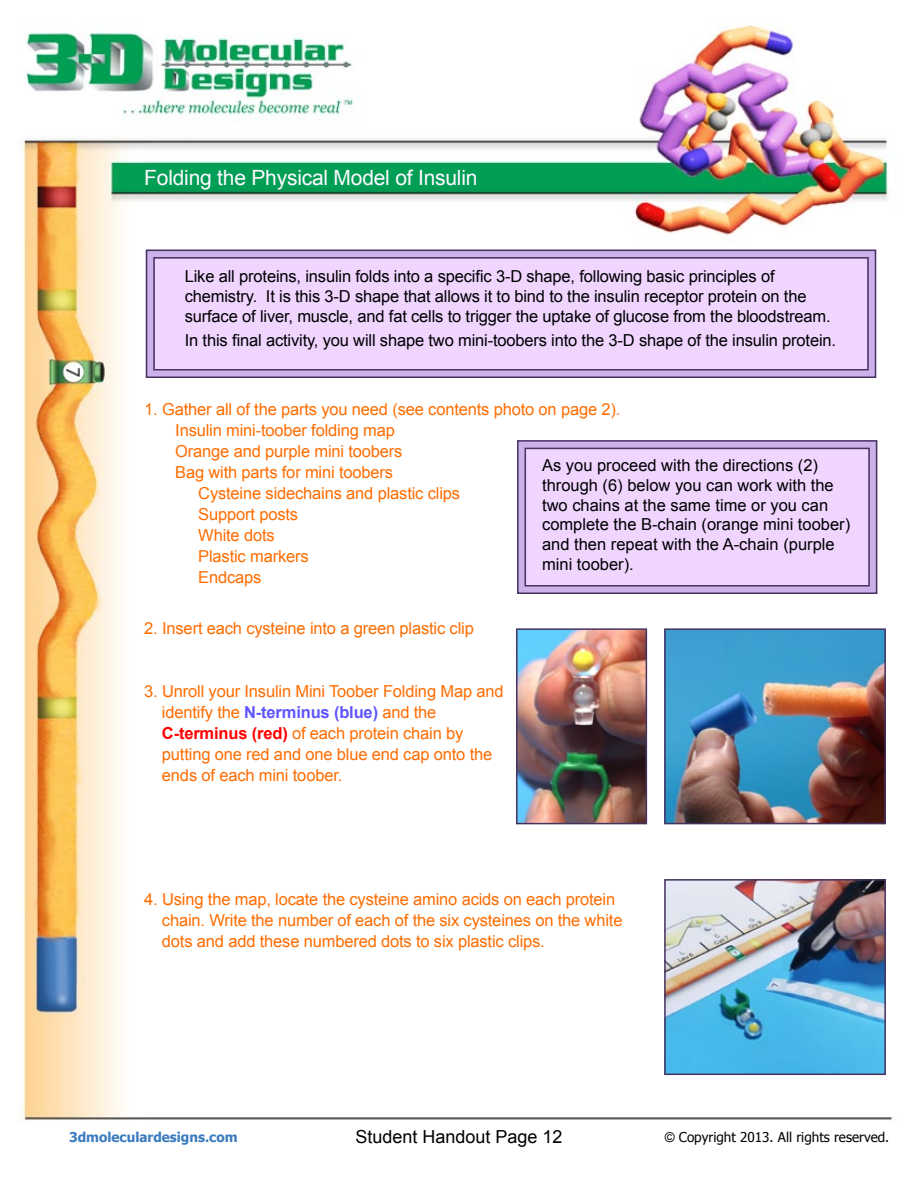
<style>
.page{position:relative;width:918px;height:1188px;background:#fff}
.page>*{position:absolute;margin:0;border:0;box-sizing:border-box;transform-origin:0 0}
.t1{font:21px "Arial";letter-spacing:-.01em;color:#fff9ff}
.t2{font:18px "Arial";color:#000}
.t3{font:16.5px/21px "Arial";letter-spacing:-.01em;color:#ff6c00}
.t4{font:16.5px/19.8px "Arial";letter-spacing:-.01em;color:#000}
.t5{font:13.5px "Tahoma";color:#000}
.t6{font:700 13.5px "Tahoma";color:#3b7bbf}
.s1{font-weight:700;color:#5e55ff}
.s2{font-weight:700;color:#f00}
.s3{font-family:"Arial"}
</style>
<div class="page">
<img style="left:18px;top:25px;width:875px;height:1095px">
<svg style="left:145px;top:249px;width:732px;height:130px;background:#e7ccf8"></svg>
<div style="left:153px;top:257px;width:716px;height:114px;border:2px solid #473261"></div>
<img style="left:519px;top:631px;width:125px;height:190px">
<div style="left:516px;top:628px;width:131px;height:196px;border:2px solid #47325f"></div>
<img style="left:667px;top:631px;width:216px;height:190px">
<div style="left:664px;top:628px;width:222px;height:196px;border:2px solid #47325f"></div>
<img style="left:667px;top:882px;width:216px;height:190px">
<div style="left:664px;top:879px;width:222px;height:196px;border:2px solid #47325f"></div>
<svg style="left:516px;top:439px;width:362px;height:156px;background:#e6ccf7"></svg>
<div style="left:525px;top:448px;width:345px;height:139px;border:2px solid #473261"></div>
<p class="t1" style="left:144px;top:164px;width:335px">Folding the Physical Model of Insulin</p>
<p class="t4" style="left:185px;top:267px;width:647px">Like all proteins, insulin folds into a specific 3-D shape, following basic principles of chemistry. It is this 3-D shape that allows it to bind to the insulin receptor protein on the surface of liver, muscle, and fat cells to trigger the uptake of glucose from the bloodstream.</p>
<p class="t4" style="left:185px;top:330px;width:653px">In this final activity, you will shape two mini-toobers into the 3-D shape of the insulin protein.</p>
<p class="t3" style="left:144px;top:399px;width:478px">1. Gather all of the parts you need (see contents photo on page 2).</p>
<p class="t3" style="left:175px;top:420px;width:221px">Insulin mini-toober folding map</p>
<p class="t3" style="left:175px;top:441px;width:229px">Orange and purple mini toobers</p>
<p class="t3" style="left:175px;top:462px;width:219px">Bag with parts for mini toobers</p>
<p class="t3" style="left:198px;top:483px;width:263px">Cysteine sidechains and plastic clips</p>
<p class="t3" style="left:198px;top:504px;width:101px">Support posts</p>
<p class="t3" style="left:198px;top:525px;width:78px">White dots</p>
<p class="t3" style="left:198px;top:546px;width:112px">Plastic markers</p>
<p class="t3" style="left:198px;top:567px;width:65px">Endcaps</p>
<p class="t3" style="left:144px;top:618px;width:331px">2. Insert each cysteine into a green plastic clip</p>
<p class="t4" style="left:542px;top:455px;width:310px">As you proceed with the directions (2) through (6) below you can work with the two chains at the same time or you can complete the B-chain (orange mini toober) and then repeat with the A-chain (purple mini toober).</p>
<p class="t3" style="left:162px;top:681px;width:343px;text-indent:-18px">3. Unroll your Insulin Mini Toober Folding Map and identify the <span class="s1">N-terminus (blue)</span> and the <span class="s2">C-terminus (red)</span> of each protein chain by putting one red and one blue end cap onto the ends of each mini toober.</p>
<p class="t3" style="left:162px;top:889px;width:462px;text-indent:-18px">4. Using the map, locate the cysteine amino acids on each protein chain. Write the number of each of the six cysteines on the white dots and add these numbered dots to six plastic clips.</p>
<p class="t6" style="left:69px;top:1128px;width:170px">3dmoleculardesigns.com</p>
<p class="t2" style="left:355px;top:1125px;width:209px">Student Handout Page 12</p>
<p class="t5" style="left:665px;top:1128px;width:226px"><span class="s3">©</span> Copyright 2013. All rights reserved.</p>
</div>
